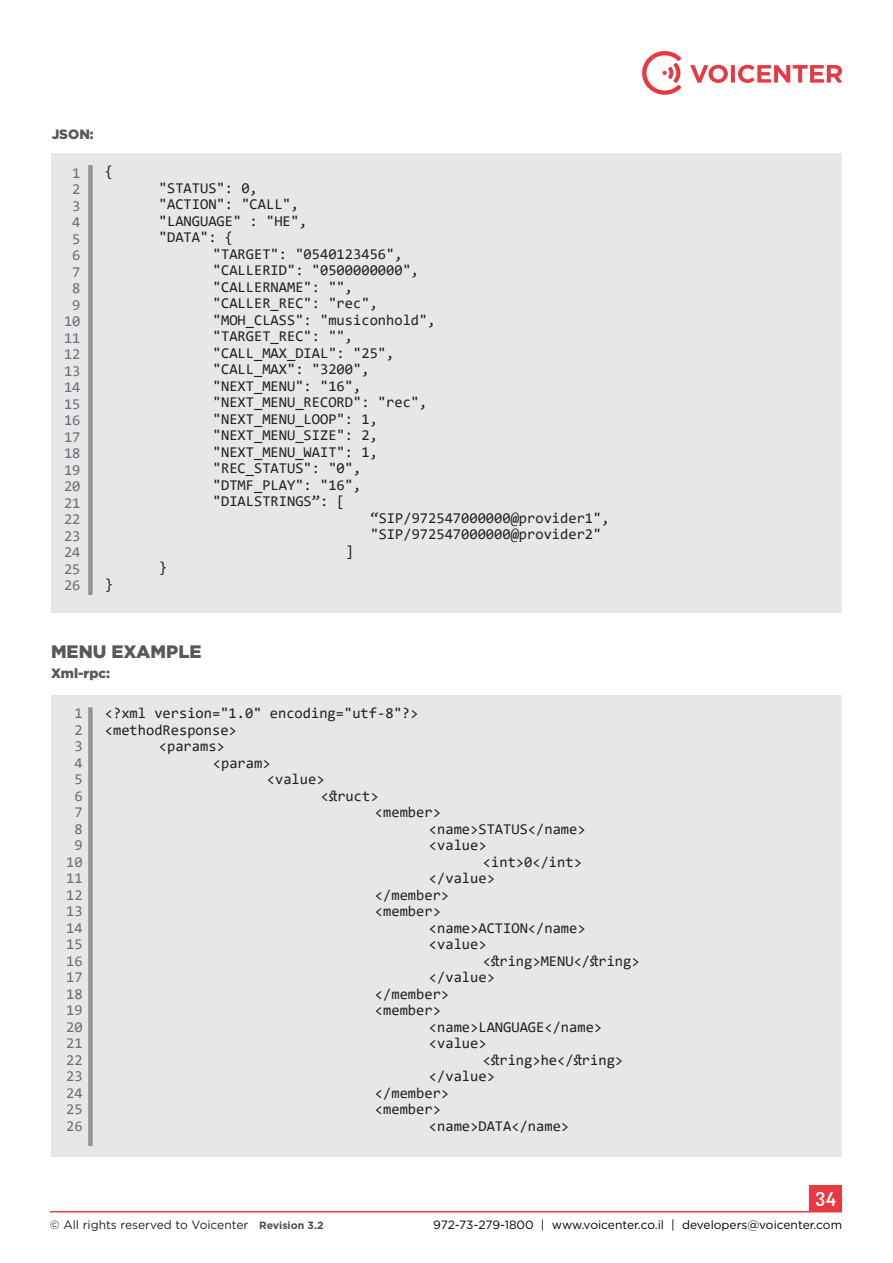
<style>
.page{position:relative;width:893px;height:1263px;background:#fff}
.page>*{position:absolute;margin:0;border:0;box-sizing:border-box;transform-origin:0 0}
.t1{font:27px "Almoni DLAAA";color:#fff}
.t2{font:900 18px "Gotham";color:#57585a}
.t3{font:15px "Consolas";color:#231f20}
.t4{font:15px "Consolas";color:#6c6d70}
.t5{font:900 13.5px "Gotham";color:#57585a}
.t6{font:12px "Gotham";color:#000}
.t7{font:12px "Gotham";color:#231f20}
.s1{font-weight:700;font-size:10.5px;color:#4b4c4d}
</style>
<div class="page">
<div style="left:809px;top:1185px;width:33px;height:26px;background:#ea3842"></div>
<hr style="left:50px;top:1211px;width:792px;height:1px;background:#ea3842">
<svg style="left:690px;top:65px;width:38px;height:18px"></svg>
<hr style="left:731px;top:65px;width:4px;height:18px;background:#ea3842">
<svg style="left:738px;top:65px;width:104px;height:18px"></svg>
<svg style="left:642px;top:51px;width:39px;height:44px"></svg>
<div style="left:51px;top:153px;width:791px;height:459px;background:#e6e7e9"></div>
<div style="left:88px;top:165px;width:5px;height:430px;background:#939598"></div>
<div style="left:51px;top:695px;width:791px;height:462px;background:#e6e7e9"></div>
<div style="left:88px;top:707px;width:5px;height:439px;background:#939598"></div>
<p class="t5" style="left:52px;top:125px;width:44px">JSON:</p>
<p class="t4" style="left:72px;top:162px;width:10px">1</p>
<p class="t4" style="left:72px;top:179px;width:10px">2</p>
<p class="t4" style="left:72px;top:195px;width:10px">3</p>
<p class="t4" style="left:72px;top:212px;width:10px">4</p>
<p class="t4" style="left:72px;top:228px;width:10px">5</p>
<p class="t4" style="left:72px;top:245px;width:10px">6</p>
<p class="t4" style="left:72px;top:261px;width:10px">7</p>
<p class="t4" style="left:72px;top:278px;width:10px">8</p>
<p class="t4" style="left:72px;top:294px;width:10px">9</p>
<p class="t4" style="left:64px;top:311px;width:18px">10</p>
<p class="t4" style="left:64px;top:327px;width:18px">11</p>
<p class="t4" style="left:64px;top:344px;width:18px">12</p>
<p class="t4" style="left:64px;top:360px;width:18px">13</p>
<p class="t4" style="left:64px;top:377px;width:18px">14</p>
<p class="t4" style="left:64px;top:393px;width:18px">15</p>
<p class="t4" style="left:64px;top:410px;width:18px">16</p>
<p class="t4" style="left:64px;top:426px;width:18px">17</p>
<p class="t4" style="left:64px;top:443px;width:18px">18</p>
<p class="t4" style="left:64px;top:459px;width:18px">19</p>
<p class="t4" style="left:64px;top:476px;width:18px">20</p>
<p class="t4" style="left:64px;top:492px;width:18px">21</p>
<p class="t4" style="left:64px;top:509px;width:18px">22</p>
<p class="t4" style="left:64px;top:525px;width:18px">23</p>
<p class="t4" style="left:64px;top:542px;width:18px">24</p>
<p class="t4" style="left:64px;top:558px;width:18px">25</p>
<p class="t4" style="left:64px;top:575px;width:18px">26</p>
<p class="t3" style="left:105px;top:161px;width:10px">{</p>
<p class="t3" style="left:105px;top:574px;width:10px">}</p>
<p class="t3" style="left:159px;top:178px;width:101px">"STATUS": 0,</p>
<p class="t3" style="left:159px;top:194px;width:142px">"ACTION": "CALL",</p>
<p class="t3" style="left:159px;top:211px;width:150px">"LANGUAGE" : "HE",</p>
<p class="t3" style="left:159px;top:227px;width:76px">"DATA": {</p>
<p class="t3" style="left:213px;top:244px;width:191px">"TARGET": "0540123456",</p>
<p class="t3" style="left:213px;top:260px;width:208px">"CALLERID": "0500000000",</p>
<p class="t3" style="left:213px;top:277px;width:142px">"CALLERNAME": "",</p>
<p class="t3" style="left:213px;top:293px;width:167px">"CALLER_REC": "rec",</p>
<p class="t3" style="left:213px;top:310px;width:224px">"MOH_CLASS": "musiconhold",</p>
<p class="t3" style="left:213px;top:326px;width:142px">"TARGET_REC": "",</p>
<p class="t3" style="left:213px;top:343px;width:183px">"CALL_MAX_DIAL": "25",</p>
<p class="t3" style="left:213px;top:359px;width:158px">"CALL_MAX": "3200",</p>
<p class="t3" style="left:213px;top:376px;width:150px">"NEXT_MENU": "16",</p>
<p class="t3" style="left:213px;top:392px;width:216px">"NEXT_MENU_RECORD": "rec",</p>
<p class="t3" style="left:213px;top:409px;width:166px">"NEXT_MENU_LOOP": 1,</p>
<p class="t3" style="left:213px;top:425px;width:166px">"NEXT_MENU_SIZE": 2,</p>
<p class="t3" style="left:213px;top:442px;width:166px">"NEXT_MENU_WAIT": 1,</p>
<p class="t3" style="left:213px;top:458px;width:150px">"REC_STATUS": "0",</p>
<p class="t3" style="left:213px;top:475px;width:150px">"DTMF_PLAY": "16",</p>
<p class="t3" style="left:213px;top:491px;width:134px">"DIALSTRINGS”: [</p>
<p class="t3" style="left:370px;top:508px;width:241px">“SIP/972547000000@provider1",</p>
<p class="t3" style="left:370px;top:524px;width:233px">"SIP/972547000000@provider2"</p>
<p class="t3" style="left:346px;top:541px;width:10px">]</p>
<p class="t3" style="left:159px;top:557px;width:10px">}</p>
<p class="t2" style="left:51px;top:639px;width:152px">MENU EXAMPLE</p>
<p class="t5" style="left:51px;top:664px;width:61px">Xml-rpc:</p>
<p class="t3" style="left:105px;top:703px;width:315px">&lt;?xml version="1.0" encoding="utf-8"?&gt;</p>
<p class="t3" style="left:105px;top:720px;width:133px">&lt;methodResponse&gt;</p>
<p class="t3" style="left:159px;top:736px;width:67px">&lt;params&gt;</p>
<p class="t3" style="left:213px;top:753px;width:59px">&lt;param&gt;</p>
<p class="t3" style="left:267px;top:769px;width:59px">&lt;value&gt;</p>
<p class="t3" style="left:321px;top:786px;width:59px">&lt;struct&gt;</p>
<p class="t3" style="left:375px;top:802px;width:67px">&lt;member&gt;</p>
<p class="t3" style="left:429px;top:819px;width:158px">&lt;name&gt;STATUS&lt;/name&gt;</p>
<p class="t3" style="left:429px;top:835px;width:59px">&lt;value&gt;</p>
<p class="t3" style="left:483px;top:852px;width:100px">&lt;int&gt;0&lt;/int&gt;</p>
<p class="t3" style="left:429px;top:868px;width:67px">&lt;/value&gt;</p>
<p class="t3" style="left:375px;top:885px;width:76px">&lt;/member&gt;</p>
<p class="t3" style="left:375px;top:901px;width:67px">&lt;member&gt;</p>
<p class="t3" style="left:429px;top:918px;width:158px">&lt;name&gt;ACTION&lt;/name&gt;</p>
<p class="t3" style="left:429px;top:934px;width:59px">&lt;value&gt;</p>
<p class="t3" style="left:483px;top:951px;width:158px">&lt;string&gt;MENU&lt;/string&gt;</p>
<p class="t3" style="left:429px;top:967px;width:67px">&lt;/value&gt;</p>
<p class="t3" style="left:375px;top:984px;width:76px">&lt;/member&gt;</p>
<p class="t3" style="left:375px;top:1000px;width:67px">&lt;member&gt;</p>
<p class="t3" style="left:429px;top:1017px;width:175px">&lt;name&gt;LANGUAGE&lt;/name&gt;</p>
<p class="t3" style="left:429px;top:1033px;width:59px">&lt;value&gt;</p>
<p class="t3" style="left:483px;top:1050px;width:142px">&lt;string&gt;he&lt;/string&gt;</p>
<p class="t3" style="left:429px;top:1066px;width:67px">&lt;/value&gt;</p>
<p class="t3" style="left:375px;top:1083px;width:76px">&lt;/member&gt;</p>
<p class="t3" style="left:375px;top:1099px;width:67px">&lt;member&gt;</p>
<p class="t3" style="left:429px;top:1116px;width:142px">&lt;name&gt;DATA&lt;/name&gt;</p>
<p class="t4" style="left:75px;top:703px;width:10px">1</p>
<p class="t4" style="left:75px;top:720px;width:10px">2</p>
<p class="t4" style="left:75px;top:736px;width:10px">3</p>
<p class="t4" style="left:75px;top:753px;width:10px">4</p>
<p class="t4" style="left:75px;top:769px;width:10px">5</p>
<p class="t4" style="left:75px;top:786px;width:10px">6</p>
<p class="t4" style="left:75px;top:802px;width:10px">7</p>
<p class="t4" style="left:75px;top:819px;width:10px">8</p>
<p class="t4" style="left:75px;top:835px;width:10px">9</p>
<p class="t4" style="left:66px;top:852px;width:18px">10</p>
<p class="t4" style="left:66px;top:868px;width:18px">11</p>
<p class="t4" style="left:66px;top:885px;width:18px">12</p>
<p class="t4" style="left:66px;top:901px;width:18px">13</p>
<p class="t4" style="left:66px;top:918px;width:18px">14</p>
<p class="t4" style="left:66px;top:934px;width:18px">15</p>
<p class="t4" style="left:66px;top:951px;width:18px">16</p>
<p class="t4" style="left:66px;top:967px;width:18px">17</p>
<p class="t4" style="left:66px;top:984px;width:18px">18</p>
<p class="t4" style="left:66px;top:1000px;width:18px">19</p>
<p class="t4" style="left:66px;top:1017px;width:18px">20</p>
<p class="t4" style="left:66px;top:1033px;width:18px">21</p>
<p class="t4" style="left:66px;top:1050px;width:18px">22</p>
<p class="t4" style="left:66px;top:1066px;width:18px">23</p>
<p class="t4" style="left:66px;top:1083px;width:18px">24</p>
<p class="t4" style="left:66px;top:1099px;width:18px">25</p>
<p class="t4" style="left:66px;top:1116px;width:18px">26</p>
<h1 class="t1" style="left:815px;top:1184px;width:23px">34</h1>
<p class="t7" style="left:50px;top:1217px;width:275px">© All rights reserved to Voicenter <span class="s1">Revision 3.2</span></p>
<p class="t6" style="left:433px;top:1217px;width:410px">972-73-279-1800 | www.voicenter.co.il | developers@voicenter.com</p>
</div>
